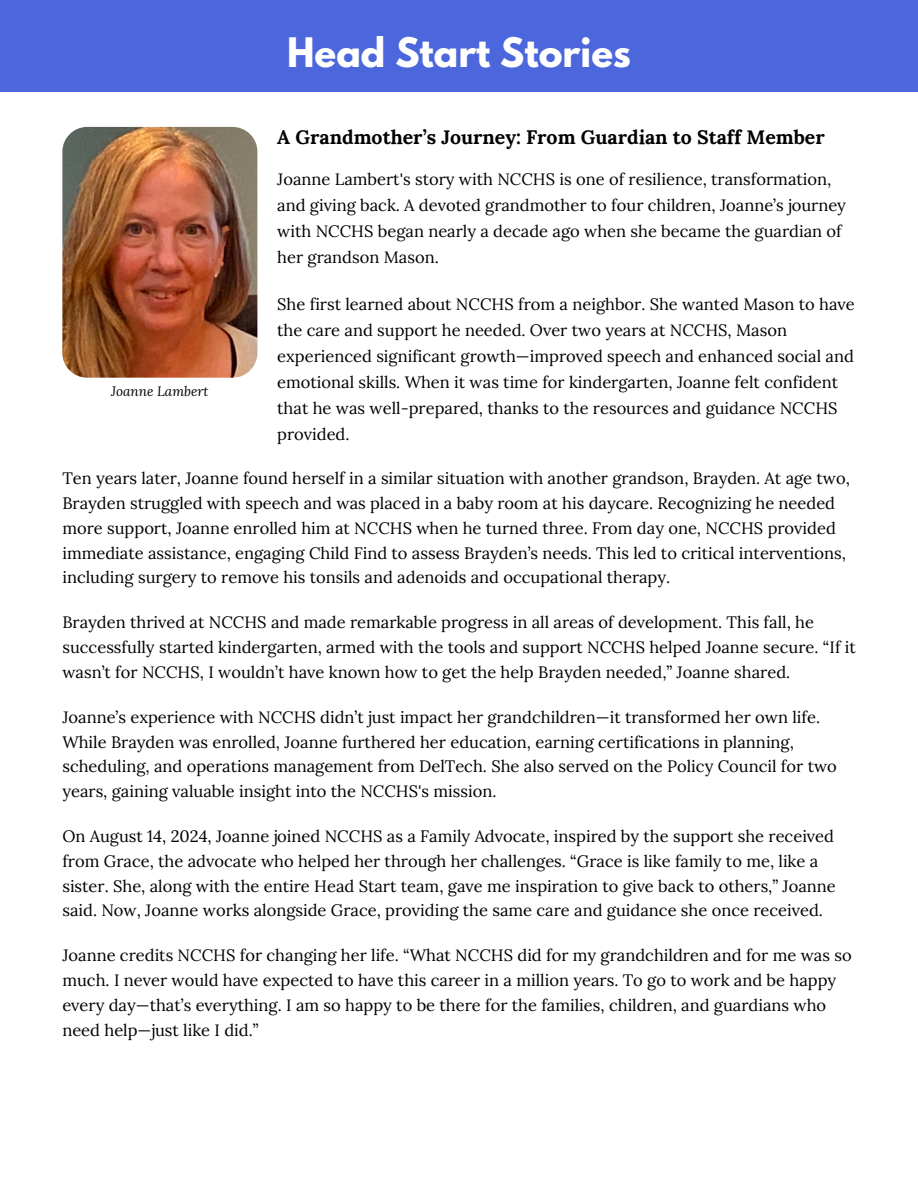
<style>
.page{position:relative;width:918px;height:1188px;background:#fff}
.page>*{position:absolute;margin:0;border:0;box-sizing:border-box;transform-origin:0 0}
.t1{font:700 36px "League Spartan";color:#fff}
.t2{font:700 19.5px "Lora";color:#000}
.t3{font:16.5px/24.8px "Lora";color:#000}
.t4{font:italic 13.5px "Lora";color:#000}
</style>
<div class="page">
<div style="left:0;top:0;width:918px;height:92px;background:#4c66db"></div>
<img style="left:62px;top:127px;width:195px;height:251px;border-radius:25px">
<h3 class="t4" style="left:111px;top:382px;width:99px">Joanne Lambert</h3>
<h3 class="t1" style="left:287px;top:35px;width:345px">Head Start Stories</h3>
<h3 class="t2" style="left:277px;top:125px;width:549px">A Grandmother’s Journey: From Guardian to Staff Member</h3>
<h3 class="t3" style="left:277px;top:166px;width:570px;line-height:25.8px">Joanne Lambert's story with NCCHS is one of resilience, transformation, and giving back. A devoted grandmother to four children, Joanne’s journey with NCCHS began nearly a decade ago when she became the guardian of her grandson Mason.</h3>
<h3 class="t3" style="left:277px;top:291px;width:579px;line-height:25.8px">She first learned about NCCHS from a neighbor. She wanted Mason to have the care and support he needed. Over two years at NCCHS, Mason experienced significant growth—improved speech and enhanced social and emotional skills. When it was time for kindergarten, Joanne felt confident that he was well-prepared, thanks to the resources and guidance NCCHS provided.</h3>
<h1 class="t3" style="left:62px;top:466px;width:789px">Ten years later, Joanne found herself in a similar situation with another grandson, Brayden. At age two, Brayden struggled with speech and was placed in a baby room at his daycare. Recognizing he needed more support, Joanne enrolled him at NCCHS when he turned three. From day one, NCCHS provided immediate assistance, engaging Child Find to assess Brayden’s needs. This led to critical interventions, including surgery to remove his tonsils and adenoids and occupational therapy.</h1>
<p class="t3" style="left:62px;top:610px;width:795px">Brayden thrived at NCCHS and made remarkable progress in all areas of development. This fall, he successfully started kindergarten, armed with the tools and support NCCHS helped Joanne secure. “If it wasn’t for NCCHS, I wouldn’t have known how to get the help Brayden needed,” Joanne shared.</p>
<p class="t3" style="left:62px;top:704px;width:776px">Joanne’s experience with NCCHS didn’t just impact her grandchildren—it transformed her own life.<br>While Brayden was enrolled, Joanne furthered her education, earning certifications in planning, scheduling, and operations management from DelTech. She also served on the Policy Council for two years, gaining valuable insight into the NCCHS's mission.</p>
<h2 class="t3" style="left:62px;top:824px;width:775px">On August 14, 2024, Joanne joined NCCHS as a Family Advocate, inspired by the support she received from Grace, the advocate who helped her through her challenges. “Grace is like family to me, like a sister. She, along with the entire Head Start team, gave me inspiration to give back to others,” Joanne said. Now, Joanne works alongside Grace, providing the same care and guidance she once received.</h2>
<h3 class="t3" style="left:62px;top:943px;width:791px">Joanne credits NCCHS for changing her life. “What NCCHS did for my grandchildren and for me was so much. I never would have expected to have this career in a million years. To go to work and be happy every day—that’s everything. I am so happy to be there for the families, children, and guardians who need help—just like I did.”</h3>
</div>
